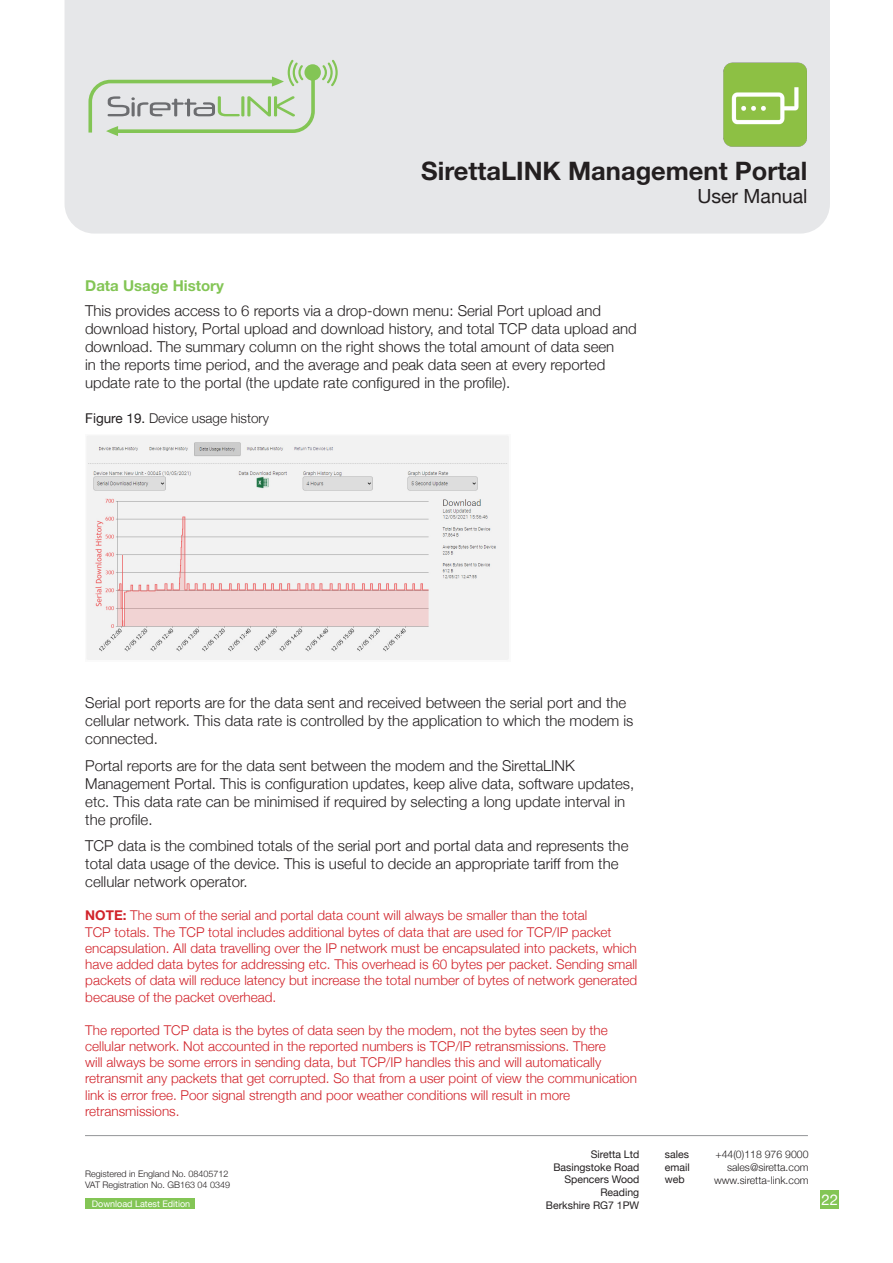
<style>
.page{position:relative;width:893px;height:1263px;background:#fff}
.page>*{position:absolute;margin:0;border:0;box-sizing:border-box;transform-origin:0 0}
.t1{font:700 25.5px "Helvetica Neue";color:#231f20}
.t2{font:19.5px "Helvetica Neue";color:#231f20}
.t3{font:300 15px/18px "Helvetica Neue";color:#231f20}
.t4{font:700 15px "Helvetica Neue";color:#83c555}
.t5{font:15px "Helvetica Neue";color:#fff}
.t6{font:300 13.5px/16.2px "Helvetica Neue";color:#d1232a}
.t7{font:300 13.5px "Helvetica Neue";color:#231f20}
.t8{font:10.5px/12.6px "Helvetica Neue";color:#231f20;text-align:right}
.t9{font:300 10.5px/12.6px "Helvetica Neue";color:#231f20;text-align:right}
.t10{font:300 9px/10.8px "Helvetica Neue";color:#231f20}
.t11{font:9px "Helvetica Neue";color:#fff}
.s1{font-weight:400}
.s2{font-weight:700}
</style>
<div class="page">
<div style="left:65px;top:0;width:765px;height:234px;background:#e6e7e9"></div>
<hr style="left:85px;top:1135px;width:723px;height:1px;background:#939598">
<div style="left:820px;top:1190px;width:19px;height:19px;background:#83c555"></div>
<img style="left:720px;top:60px;width:90px;height:88px">
<div style="left:85px;top:1198px;width:110px;height:11px;background:#83c555"></div>
<svg style="left:87px;top:60px;width:251px;height:76px;background:#d3ddce"></svg>
<img style="left:87px;top:436px;width:422px;height:224px">
<h1 class="t1" style="left:421px;top:155px;width:388px">SirettaLINK Management Portal</h1>
<h2 class="t2" style="left:697px;top:185px;width:112px">User Manual</h2>
<p class="t4" style="left:85px;top:276px;width:140px">Data Usage History</p>
<p class="t3" style="left:85px;top:302px;width:553px">This provides access to 6 reports via a drop-down menu: Serial Port upload and download history, Portal upload and download history, and total TCP data upload and download. The summary column on the right shows the total amount of data seen<br>in the reports time period, and the average and peak data seen at every reported update rate to the portal (the update rate configured in the profile).</p>
<p class="t7" style="left:85px;top:410px;width:185px"><span class="s1">Figure 19.</span> Device usage history</p>
<p class="t3" style="left:85px;top:694px;width:550px">Serial port reports are for the data sent and received between the serial port and the cellular network. This data rate is controlled by the application to which the modem is connected.</p>
<p class="t3" style="left:85px;top:756px;width:551px">Portal reports are for the data sent between the modem and the SirettaLINK Management Portal. This is configuration updates, keep alive data, software updates, etc. This data rate can be minimised if required by selecting a long update interval in the profile.</p>
<p class="t3" style="left:85px;top:837px;width:545px">TCP data is the combined totals of the serial port and portal data and represents the total data usage of the device. This is useful to decide an appropriate tariff from the cellular network operator.</p>
<p class="t6" style="left:85px;top:907px;width:554px"><span class="s2">NOTE:</span> The sum of the serial and portal data count will always be smaller than the total<br>TCP totals. The TCP total includes additional bytes of data that are used for TCP/IP packet encapsulation. All data travelling over the IP network must be encapsulated into packets, which have added data bytes for addressing etc. This overhead is 60 bytes per packet. Sending small packets of data will reduce latency but increase the total number of bytes of network generated because of the packet overhead.</p>
<p class="t6" style="left:85px;top:1021px;width:553px">The reported TCP data is the bytes of data seen by the modem, not the bytes seen by the cellular network. Not accounted in the reported numbers is TCP/IP retransmissions. There<br>will always be some errors in sending data, but TCP/IP handles this and will automatically retransmit any packets that get corrupted. So that from a user point of view the communication link is error free. Poor signal strength and poor weather conditions will result in more retransmissions.</p>
<p class="t10" style="left:85px;top:1168px;width:146px">Registered in England No. 08405712<br>VAT Registration No. GB163 04 0349</p>
<p class="t11" style="left:92px;top:1198px;width:100px">Download Latest Edition</p>
<p class="t8" style="left:546px;top:1148px;width:95px">Siretta Ltd<br>Basingstoke Road<br>Spencers Wood<br>Reading<br>Berkshire RG7 1PW</p>
<p class="t8" style="left:665px;top:1148px;width:26px;text-align:justify">sales email web</p>
<p class="t9" style="left:714px;top:1148px;width:96px">+44(0)118 976 9000 sales@siretta.com www.siretta-link.com</p>
<p class="t5" style="left:821px;top:1190px;width:18px">22</p>
</div>
